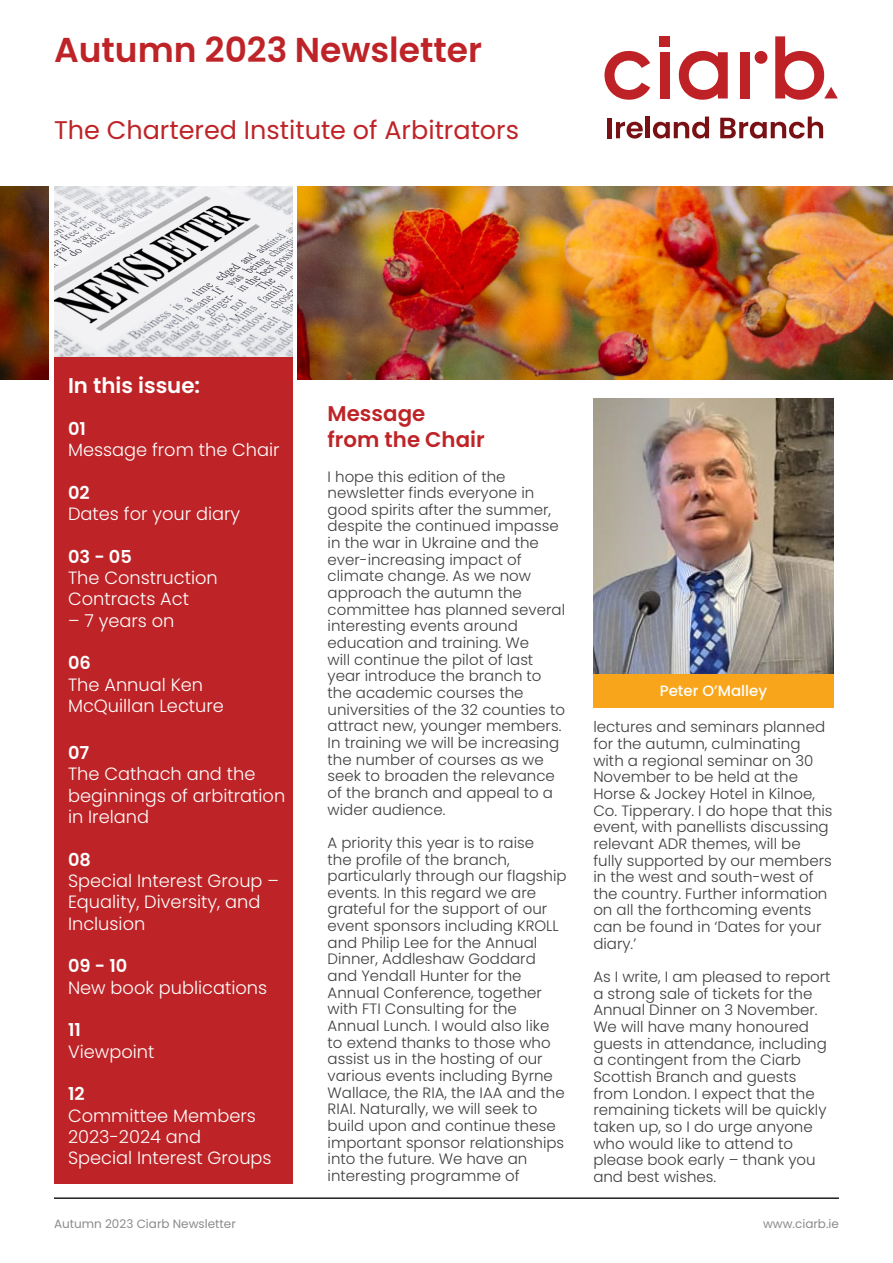
<style>
.page{position:relative;width:893px;height:1263px;background:#fff}
.page>*{position:absolute;margin:0;border:0;box-sizing:border-box;transform-origin:0 0}
.t1{font:600 34.5px "Poppins";color:#be2427}
.t2{font:25.5px "Poppins";color:#be2427}
.t3{font:600 21.3px "Poppins";color:#be2427}
.t4{font:600 21.3px "Poppins";color:#fff}
.t5{font:300 17.7px/21.3px "Poppins";color:#fff}
.t6{font:600 17.7px "Poppins";color:#fff}
.t7{font:300 15px/16.6px "Poppins";color:#3e3e3f}
.t8{font:500 15px "Poppins";color:#fff}
.t9{font:12px "Poppins";color:#57585a}
</style>
<div class="page">
<svg style="left:678px;top:50px;width:50px;height:50px"></svg>
<svg style="left:604px;top:51px;width:46px;height:49px"></svg>
<div style="left:660px;top:52px;width:9px;height:46px;background:#be2227"></div>
<div style="left:740px;top:52px;width:10px;height:46px;background:#be2227"></div>
<svg style="left:652px;top:117px;width:57px;height:22px"></svg>
<div style="left:755px;top:51px;width:12px;height:13px;background:#be2227;border-radius:50%"></div>
<div style="left:659px;top:36px;width:11px;height:11px;background:#be2227"></div>
<hr style="left:646px;top:117px;width:4px;height:21px;background:#791114">
<svg style="left:616px;top:121px;width:27px;height:18px"></svg>
<svg style="left:720px;top:117px;width:103px;height:22px"></svg>
<hr style="left:608px;top:118px;width:4px;height:20px;background:#791114">
<svg style="left:775px;top:36px;width:63px;height:64px"></svg>
<img style="left:0;top:186px;width:893px;height:193px">
<div style="left:50px;top:177px;width:247px;height:254px;background:#fff"></div>
<div style="left:54px;top:242px;width:239px;height:942px;background:#be2427"></div>
<hr style="left:54px;top:1197px;width:785px;height:2px;background:#1d1f1f">
<img style="left:593px;top:399px;width:240px;height:275px">
<div style="left:593px;top:674px;width:240px;height:34px;background:#f9a51b"></div>
<img style="left:54px;top:186px;width:239px;height:171px">
<p class="t1" style="left:54px;top:30px;width:430px">Autumn 2023 Newsletter</p>
<p class="t2" style="left:54px;top:115px;width:467px">The Chartered Institute of Arbitrators</p>
<p class="t4" style="left:68px;top:373px;width:134px">In this issue:</p>
<p class="t6" style="left:68px;top:418px;width:19px">01</p>
<p class="t5" style="left:68px;top:439px;width:213px">Message from the Chair</p>
<p class="t6" style="left:68px;top:482px;width:23px">02</p>
<p class="t5" style="left:68px;top:503px;width:174px">Dates for your diary</p>
<p class="t6" style="left:68px;top:546px;width:65px">03 - 05</p>
<p class="t5" style="left:68px;top:567px;width:151px">The Construction<br>Contracts Act</p>
<p class="t5" style="left:68px;top:610px;width:108px">– 7 years on</p>
<p class="t6" style="left:68px;top:653px;width:24px">06</p>
<p class="t5" style="left:68px;top:674px;width:157px">The Annual Ken<br>McQuillan Lecture</p>
<p class="t6" style="left:68px;top:742px;width:23px">07</p>
<p class="t5" style="left:68px;top:764px;width:219px">The Cathach and the beginnings of arbitration in Ireland</p>
<p class="t6" style="left:68px;top:849px;width:24px">08</p>
<p class="t5" style="left:68px;top:870px;width:212px">Special Interest Group –</p>
<p class="t5" style="left:68px;top:891px;width:194px">Equality, Diversity, and<br>Inclusion</p>
<p class="t6" style="left:68px;top:956px;width:61px">09 - 10</p>
<p class="t5" style="left:68px;top:977px;width:201px">New book publications</p>
<p class="t6" style="left:68px;top:1020px;width:14px">11</p>
<p class="t5" style="left:68px;top:1041px;width:88px">Viewpoint</p>
<p class="t6" style="left:68px;top:1084px;width:18px">12</p>
<p class="t5" style="left:68px;top:1105px;width:189px">Committee Members<br>2023-2024 and</p>
<p class="t5" style="left:68px;top:1147px;width:205px">Special Interest Groups</p>
<p class="t3" style="left:328px;top:401px;width:99px">Message</p>
<p class="t3" style="left:328px;top:427px;width:159px">from the Chair</p>
<p class="t7" style="left:328px;top:468px;width:239px">I hope this edition of the newsletter finds everyone in good spirits after the summer, despite the continued impasse in the war in Ukraine and the ever-increasing impact of climate change. As we now approach the autumn the committee has planned several interesting events around education and training. We<br>will continue the pilot of last year introduce the branch to the academic courses the universities of the 32 counties to attract new, younger members.<br>In training we will be increasing the number of courses as we seek to broaden the relevance of the branch and appeal to a wider audience.</p>
<p class="t7" style="left:328px;top:834px;width:240px">A priority this year is to raise<br>the profile of the branch, particularly through our flagship events. In this regard we are grateful for the support of our event sponsors including KROLL and Philip Lee for the Annual<br>Dinner, Addleshaw Goddard and Yendall Hunter for the<br>Annual Conference, together with FTI Consulting for the<br>Annual Lunch. I would also like to extend thanks to those who assist us in the hosting of our various events including Byrne<br>Wallace, the RIA, the IAA and the<br>RIAI. Naturally, we will seek to build upon and continue these important sponsor relationships into the future. We have an interesting programme of</p>
<p class="t8" style="left:660px;top:682px;width:109px">Peter O’Malley</p>
<p class="t7" style="left:593px;top:719px;width:241px">lectures and seminars planned for the autumn, culminating with a regional seminar on 30<br>November to be held at the<br>Horse &amp; Jockey Hotel in Kilnoe,<br>Co. Tipperary. I do hope that this event, with panellists discussing relevant ADR themes, will be fully supported by our members in the west and south-west of the country. Further information on all the forthcoming events can be found in ‘Dates for your diary.’</p>
<p class="t7" style="left:593px;top:968px;width:239px">As I write, I am pleased to report a strong sale of tickets for the<br>Annual Dinner on 3 November.<br>We will have many honoured guests in attendance, including a contingent from the Ciarb<br>Scottish Branch and guests from London. I expect that the remaining tickets will be quickly taken up, so I do urge anyone who would like to attend to please book early – thank you and best wishes.</p>
<p class="t9" style="left:54px;top:1217px;width:183px">Autumn 2023 Ciarb Newsletter</p>
<p class="t9" style="left:763px;top:1217px;width:77px">www.ciarb.ie</p>
</div>
